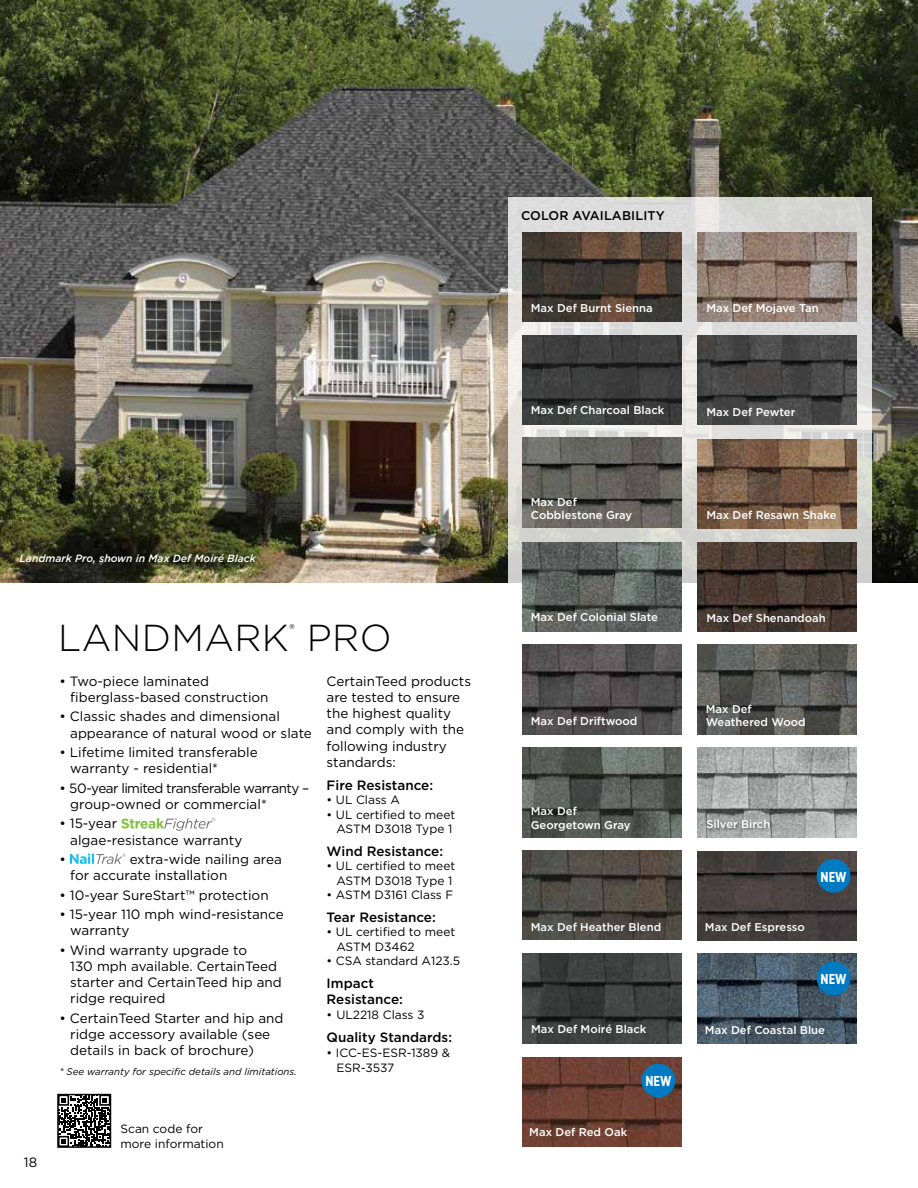
<style>
.page{position:relative;width:918px;height:1188px;background:#fff}
.page>*{position:absolute;margin:0;border:0;box-sizing:border-box;transform-origin:0 0}
.t1{font:300 37.5px "Gotham";letter-spacing:.01em;color:#000}
.t2{font:700 14.4px "Gotham X Narrow";color:#fff}
.t3{font:300 13.95px "Gotham";color:#000}
.t4{font:13.5px/16.2px "Gotham";color:#000}
.t5{font:500 13.5px/16.2px "Gotham";color:#000}
.t6{font:13.5px/16.2px "Gotham";letter-spacing:-.035em;color:#000}
.t7{font:500 12.6px "Gotham";letter-spacing:.01em;color:#000}
.t8{font:12px/14.4px "Gotham";color:#000}
.t9{font:500 11.25px/13.5px "Gotham";color:#fff}
.t10{font:italic 500 10.5px "Gotham";color:#fff}
.t11{font:italic 9.75px "Gotham";color:#000}
</style>
<div class="page">
<img style="left:0;top:0;width:918px;height:582px">
<div style="left:19px;top:553px;width:242px;height:15px;background:#000;opacity:.4"></div>
<svg style="left:508px;top:198px;width:364px;height:434px;background:#dcdbd9"></svg>
<img style="left:522px;top:232px;width:159px;height:90px">
<img style="left:522px;top:335px;width:159px;height:90px">
<img style="left:522px;top:438px;width:159px;height:89px">
<img style="left:522px;top:542px;width:159px;height:90px">
<img style="left:522px;top:645px;width:159px;height:89px">
<img style="left:522px;top:748px;width:159px;height:89px">
<img style="left:522px;top:850px;width:159px;height:90px">
<img style="left:697px;top:232px;width:160px;height:90px">
<img style="left:697px;top:335px;width:160px;height:90px">
<img style="left:697px;top:439px;width:160px;height:90px">
<img style="left:697px;top:542px;width:160px;height:90px">
<img style="left:697px;top:645px;width:160px;height:89px">
<img style="left:697px;top:748px;width:160px;height:89px">
<img style="left:522px;top:954px;width:159px;height:89px">
<div style="left:706px;top:818px;width:68px;height:15px;background:#000;opacity:.4"></div>
<img style="left:697px;top:954px;width:160px;height:89px">
<img style="left:697px;top:851px;width:160px;height:89px">
<img style="left:522px;top:1057px;width:159px;height:90px">
<div style="left:642px;top:1064px;width:33px;height:33px;background:#007bc3;border-radius:50%"></div>
<div style="left:817px;top:962px;width:33px;height:33px;background:#007bc3;border-radius:50%"></div>
<div style="left:817px;top:859px;width:33px;height:34px;background:#007bc3;border-radius:50%"></div>
<svg style="left:60px;top:1097px;width:48px;height:48px"></svg>
<div style="left:57px;top:1094px;width:54px;height:54px;border:2px solid #000"></div>
<svg style="left:121px;top:818px;width:94px;height:13px"></svg>
<svg style="left:70px;top:854px;width:56px;height:10px"></svg>
<p class="t10" style="left:19px;top:552px;width:238px">Landmark Pro, shown in Max Def Moiré Black</p>
<h1 class="t1" style="left:58px;top:614px;width:232px">LANDMARK</h1>
<p class="t3" style="left:289px;top:620px;width:7px">®</p>
<h1 class="t1" style="left:307px;top:614px;width:86px">PRO</h1>
<p class="t4" style="left:70px;top:673px;width:200px;text-indent:-11px">• Two-piece laminated fiberglass-based construction</p>
<p class="t4" style="left:70px;top:708px;width:243px;text-indent:-11px">• Classic shades and dimensional appearance of natural wood or slate</p>
<p class="t4" style="left:70px;top:744px;width:189px;text-indent:-11px">• Lifetime limited transferable warranty - residential*</p>
<p class="t6" style="left:70px;top:780px;width:241px;text-indent:-11px">• 50-year limited transferable warranty – group-owned or commercial*</p>
<p class="t4" style="left:70px;top:815px;width:174px;text-indent:-11px">• 15-year<br>algae-resistance warranty</p>
<p class="t4" style="left:59px;top:851px;width:8px">•</p>
<p class="t4" style="left:70px;top:851px;width:213px;text-indent:60px">extra-wide nailing area for accurate installation</p>
<p class="t4" style="left:59px;top:886px;width:211px">• 10-year SureStart™ protection</p>
<p class="t4" style="left:70px;top:906px;width:215px;text-indent:-11px">• 15-year 110 mph wind-resistance warranty</p>
<p class="t4" style="left:70px;top:942px;width:213px;text-indent:-11px">• Wind warranty upgrade to<br>130 mph available. CertainTeed starter and CertainTeed hip and ridge required</p>
<p class="t4" style="left:70px;top:1010px;width:215px;text-indent:-11px">• CertainTeed Starter and hip and ridge accessory available (see details in back of brochure)</p>
<p class="t11" style="left:59px;top:1065px;width:239px">* See warranty for specific details and limitations.</p>
<p class="t4" style="left:327px;top:673px;width:146px">CertainTeed products are tested to ensure the highest quality and comply with the following industry standards:</p>
<p class="t5" style="left:327px;top:777px;width:108px">Fire Resistance:</p>
<p class="t8" style="left:327px;top:792px;width:75px">• UL Class A</p>
<p class="t8" style="left:327px;top:807px;width:130px;text-align:center">• UL certified to meet<br>ASTM D3018 Type 1</p>
<p class="t5" style="left:327px;top:843px;width:118px">Wind Resistance:</p>
<p class="t8" style="left:327px;top:859px;width:130px;text-align:center">• UL certified to meet<br>ASTM D3018 Type 1</p>
<p class="t8" style="left:327px;top:887px;width:128px">• ASTM D3161 Class F</p>
<p class="t5" style="left:327px;top:909px;width:111px">Tear Resistance:</p>
<p class="t8" style="left:336px;top:925px;width:121px;text-indent:-10px">• UL certified to meet<br>ASTM D3462</p>
<p class="t8" style="left:327px;top:954px;width:135px">• CSA standard A123.5</p>
<p class="t5" style="left:327px;top:975px;width:78px">Impact<br>Resistance:</p>
<p class="t8" style="left:327px;top:1007px;width:99px">• UL2218 Class 3</p>
<p class="t5" style="left:327px;top:1029px;width:127px">Quality Standards:</p>
<p class="t8" style="left:336px;top:1045px;width:115px;line-height:15px;text-indent:-10px">• ICC-ES-ESR-1389 &amp;<br>ESR-3537</p>
<p class="t4" style="left:24px;top:1153px;width:15px">18</p>
<p class="t8" style="left:121px;top:1122px;width:105px">Scan code for more information</p>
<p class="t7" style="left:521px;top:208px;width:145px">COLOR AVAILABILITY</p>
<p class="t9" style="left:531px;top:301px;width:123px">Max Def Burnt Sienna</p>
<p class="t9" style="left:706px;top:301px;width:114px">Max Def Mojave Tan</p>
<p class="t9" style="left:531px;top:404px;width:135px">Max Def Charcoal Black</p>
<p class="t9" style="left:531px;top:495px;width:103px">Max Def<br>Cobblestone Gray</p>
<p class="t9" style="left:706px;top:405px;width:91px">Max Def Pewter</p>
<p class="t9" style="left:706px;top:508px;width:132px">Max Def Resawn Shake</p>
<p class="t9" style="left:531px;top:611px;width:129px">Max Def Colonial Slate</p>
<p class="t9" style="left:531px;top:714px;width:108px">Max Def Driftwood</p>
<p class="t9" style="left:531px;top:805px;width:101px">Max Def<br>Georgetown Gray</p>
<p class="t9" style="left:531px;top:920px;width:132px">Max Def Heather Blend</p>
<p class="t9" style="left:531px;top:1022px;width:117px">Max Def Moiré Black</p>
<p class="t9" style="left:529px;top:1126px;width:99px">Max Def Red Oak</p>
<p class="t2" style="left:645px;top:1072px;width:28px">NEW</p>
<p class="t9" style="left:706px;top:612px;width:121px">Max Def Shenandoah</p>
<p class="t9" style="left:706px;top:702px;width:101px">Max Def<br>Weathered Wood</p>
<p class="t9" style="left:706px;top:818px;width:65px">Silver Birch</p>
<p class="t9" style="left:705px;top:920px;width:101px">Max Def Espresso</p>
<p class="t2" style="left:821px;top:868px;width:28px">NEW</p>
<p class="t2" style="left:821px;top:970px;width:28px">NEW</p>
<p class="t9" style="left:705px;top:1023px;width:122px">Max Def Coastal Blue</p>
</div>
